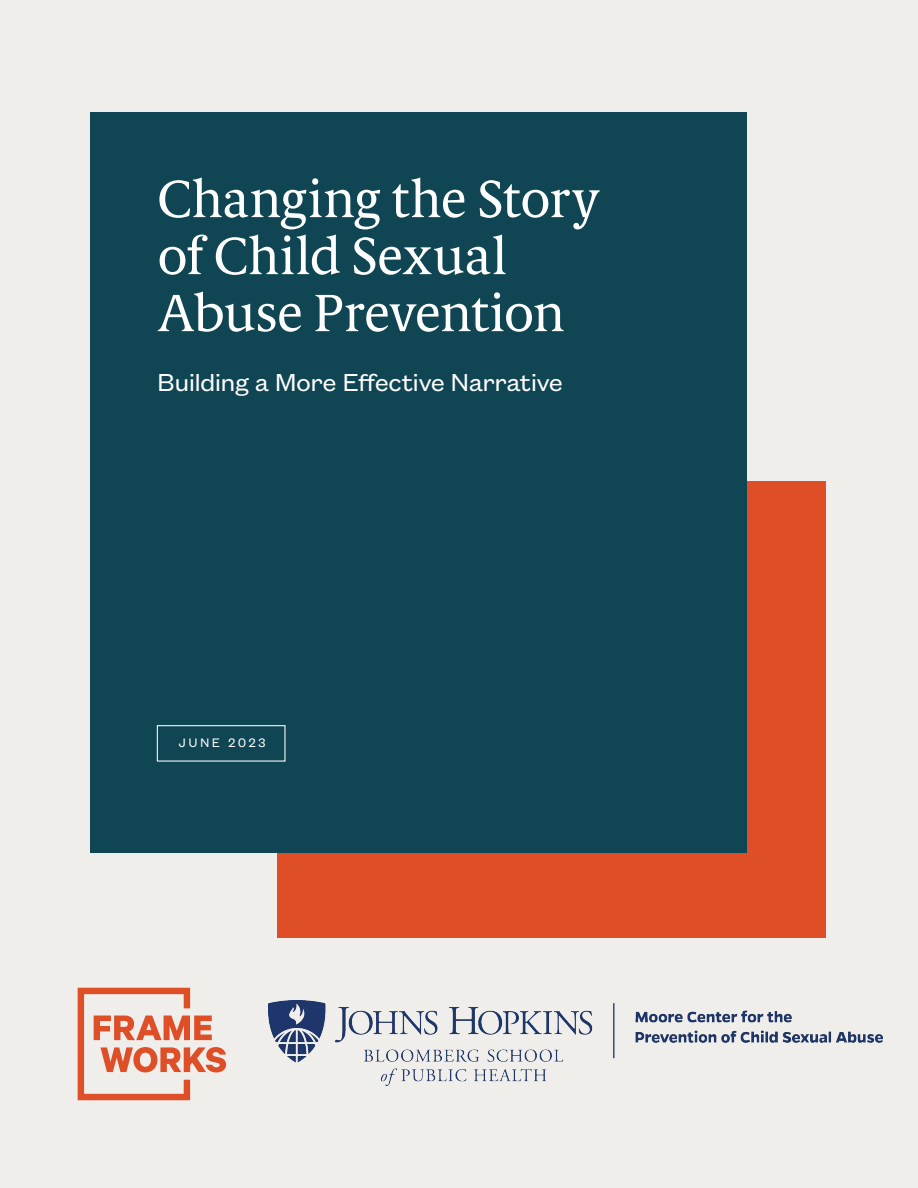
<style>
.page{position:relative;width:918px;height:1188px;background:#efeeeb}
.page>*{position:absolute;margin:0;border:0;box-sizing:border-box;transform-origin:0 0}
.t1{font:52.5px/57px "Berlingske Serif Tx";letter-spacing:-.01em;color:#fff}
.t2{font:27px "Founders Grotesk Text";letter-spacing:-.03em;color:#fff}
.t3{font:13.5px "Founders Grotesk Text";letter-spacing:.175em;color:#fff}
</style>
<div class="page">
<div style="left:277px;top:482px;width:548px;height:456px;background:#de4f27"></div>
<div style="left:91px;top:112px;width:656px;height:741px;background:#104554"></div>
<svg style="left:78px;top:988px;width:148px;height:112px"></svg>
<div style="left:157px;top:725px;width:129px;height:37px;border:1px solid #fff"></div>
<img style="left:269px;top:1000px;width:614px;height:85px">
<p class="t1" style="left:157px;top:170px;width:444px">Changing the Story of Child Sexual<br>Abuse Prevention</p>
<p class="t2" style="left:157px;top:364px;width:407px">Building a More Effective Narrative</p>
<p class="t3" style="left:179px;top:734px;width:89px">JUNE 2023</p>
</div>
